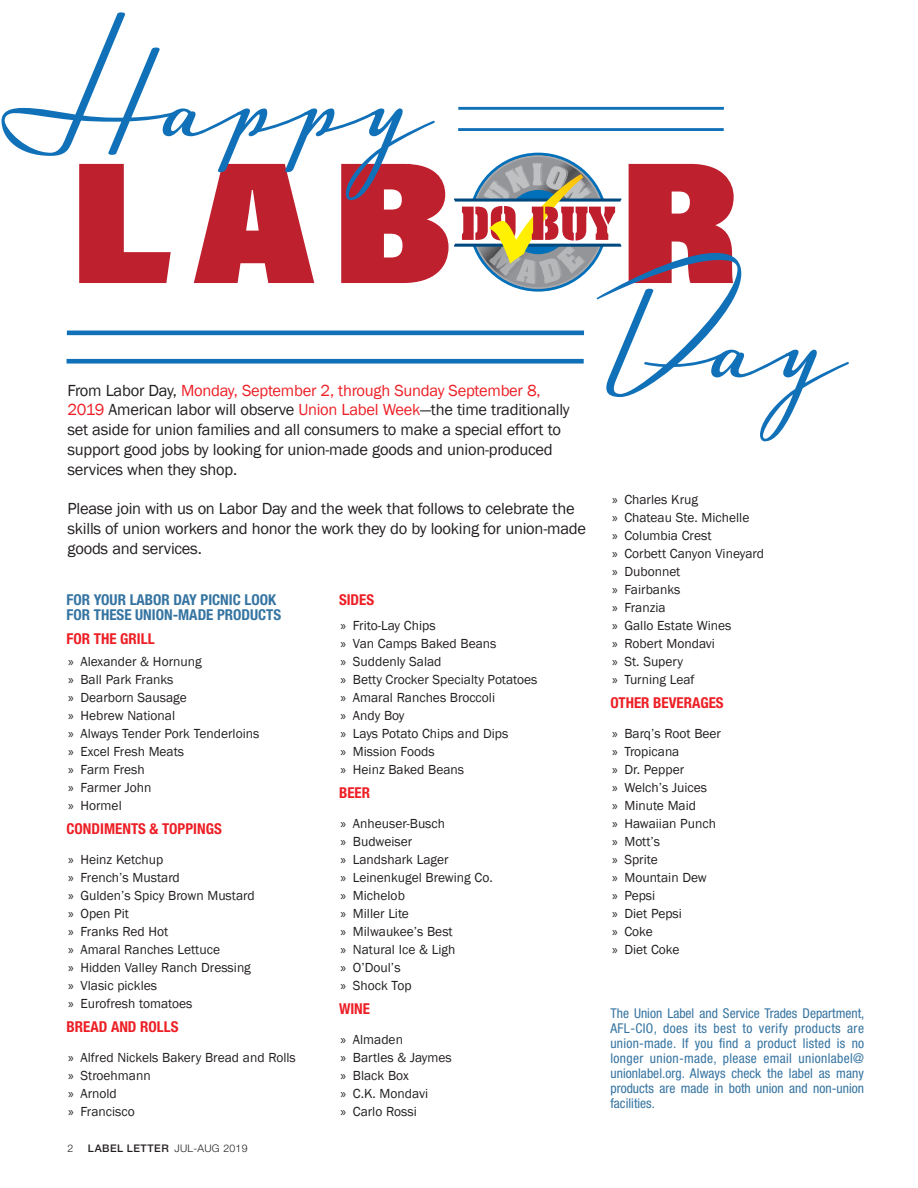
<style>
.page{position:relative;width:918px;height:1188px;background:#fff}
.page>*{position:absolute;margin:0;border:0;box-sizing:border-box;transform-origin:0 0}
.t1{font:173.7px "Luxus Brut";color:#1070b8}
.Do_Buy_Copy{font:16.5px/19.8px "Franklin Gothic";letter-spacing:-.015em;color:#231f20}
.Do_Buy_subhead{font:700 condensed 15px "Helvetica Neue LT Std";color:#ed1f26}
.Do_Buy_subhead-2{font:700 condensed 15px/15px "Helvetica Neue LT Std";color:#3574a1}
.t2{font:13.5px "Franklin Gothic";color:#231f20}
.Do_buy_list{font:condensed 13.5px/15px "Helvetica Neue LT Std";color:#3574a1;text-align:justify}
.t3{font:500 10.5px "Helvetica Neue LT Std";letter-spacing:.045em;color:#231f20}
.t4{font:300 10.5px "Helvetica Neue LT Std";color:#231f20}
.s1{color:#ed1f26}
.s2{font-family:"Myriad Pro"}
.s3{font-weight:300}
</style>
<div class="page">
<svg style="left:79px;top:164px;width:92px;height:119px"></svg>
<svg style="left:194px;top:164px;width:120px;height:119px"></svg>
<svg style="left:629px;top:164px;width:105px;height:119px;background:#c63a47"></svg>
<svg style="left:341px;top:153px;width:280px;height:139px"></svg>
<hr style="left:67px;top:331px;width:517px;height:4px;background:#1070b8">
<div style="left:67px;top:359px;width:517px;height:5px;background:#1070b8"></div>
<hr style="left:458px;top:107px;width:266px;height:3px;background:#1070b8">
<hr style="left:458px;top:128px;width:266px;height:3px;background:#1070b8">
<p class="t1" style="left:5px;top:-25px;width:434px">Happy</p>
<p class="Do_Buy_Copy" style="left:68px;top:381px;width:504px">From Labor Day, <span class="s1">Monday, September 2, through Sunday September 8, 2019</span> American labor will observe <span class="s1">Union Label Week</span>—the time traditionally set aside for union families and all consumers to make a special effort to support good jobs by looking for union-made goods and union-produced services when they shop.</p>
<p class="Do_Buy_Copy" style="left:68px;top:499px;width:520px">Please join with us on Labor Day and the week that follows to celebrate the skills of union workers and honor the work they do by looking for union-made goods and services.</p>
<p class="Do_Buy_subhead-2" style="left:67px;top:592px;width:216px">FOR YOUR LABOR DAY PICNIC LOOK<br>FOR THESE UNION-MADE PRODUCTS</p>
<p class="Do_Buy_subhead" style="left:67px;top:629px;width:90px">FOR THE GRILL</p>
<p class="t2" style="left:68px;top:653px;width:135px"><span class="s2">»</span> Alexander &amp; Hornung</p>
<p class="t2" style="left:68px;top:671px;width:107px"><span class="s2">»</span> Ball Park Franks</p>
<p class="t2" style="left:68px;top:689px;width:120px"><span class="s2">»</span> Dearborn Sausage</p>
<p class="t2" style="left:68px;top:707px;width:109px"><span class="s2">»</span> Hebrew National</p>
<p class="t2" style="left:68px;top:725px;width:193px"><span class="s2">»</span> Always Tender Pork Tenderloins</p>
<p class="t2" style="left:68px;top:743px;width:118px"><span class="s2">»</span> Excel Fresh Meats</p>
<p class="t2" style="left:68px;top:761px;width:78px"><span class="s2">»</span> Farm Fresh</p>
<p class="t2" style="left:68px;top:779px;width:85px"><span class="s2">»</span> Farmer John</p>
<p class="t2" style="left:68px;top:797px;width:55px"><span class="s2">»</span> Hormel</p>
<p class="Do_Buy_subhead" style="left:67px;top:820px;width:157px">CONDIMENTS &amp; TOPPINGS</p>
<p class="t2" style="left:68px;top:851px;width:97px"><span class="s2">»</span> Heinz Ketchup</p>
<p class="t2" style="left:68px;top:869px;width:113px"><span class="s2">»</span> French’s Mustard</p>
<p class="t2" style="left:68px;top:887px;width:188px"><span class="s2">»</span> Gulden’s Spicy Brown Mustard</p>
<p class="t2" style="left:68px;top:905px;width:62px"><span class="s2">»</span> Open Pit</p>
<p class="t2" style="left:68px;top:923px;width:102px"><span class="s2">»</span> Franks Red Hot</p>
<p class="t2" style="left:68px;top:941px;width:154px"><span class="s2">»</span> Amaral Ranches Lettuce</p>
<p class="t2" style="left:68px;top:959px;width:184px"><span class="s2">»</span> Hidden Valley Ranch Dressing</p>
<p class="t2" style="left:68px;top:977px;width:91px"><span class="s2">»</span> Vlasic pickles</p>
<p class="t2" style="left:68px;top:995px;width:126px"><span class="s2">»</span> Eurofresh tomatoes</p>
<p class="Do_Buy_subhead" style="left:67px;top:1018px;width:113px">BREAD AND ROLLS</p>
<p class="t2" style="left:68px;top:1049px;width:229px"><span class="s2">»</span> Alfred Nickels Bakery Bread and Rolls</p>
<p class="t2" style="left:68px;top:1067px;width:84px"><span class="s2">»</span> Stroehmann</p>
<p class="t2" style="left:68px;top:1085px;width:50px"><span class="s2">»</span> Arnold</p>
<p class="t2" style="left:68px;top:1103px;width:68px"><span class="s2">»</span> Francisco</p>
<p class="Do_Buy_subhead" style="left:339px;top:590px;width:37px">SIDES</p>
<p class="t2" style="left:340px;top:617px;width:97px"><span class="s2">»</span> Frito-Lay Chips</p>
<p class="t2" style="left:340px;top:635px;width:158px"><span class="s2">»</span> Van Camps Baked Beans</p>
<p class="t2" style="left:340px;top:653px;width:103px"><span class="s2">»</span> Suddenly Salad</p>
<p class="t2" style="left:340px;top:671px;width:198px"><span class="s2">»</span> Betty Crocker Specialty Potatoes</p>
<p class="t2" style="left:340px;top:689px;width:156px"><span class="s2">»</span> Amaral Ranches Broccoli</p>
<p class="t2" style="left:340px;top:707px;width:66px"><span class="s2">»</span> Andy Boy</p>
<p class="t2" style="left:340px;top:725px;width:169px"><span class="s2">»</span> Lays Potato Chips and Dips</p>
<p class="t2" style="left:340px;top:743px;width:96px"><span class="s2">»</span> Mission Foods</p>
<p class="t2" style="left:340px;top:761px;width:125px"><span class="s2">»</span> Heinz Baked Beans</p>
<p class="Do_Buy_subhead" style="left:339px;top:784px;width:33px">BEER</p>
<p class="t2" style="left:340px;top:815px;width:106px"><span class="s2">»</span> Anheuser-Busch</p>
<p class="t2" style="left:340px;top:833px;width:73px"><span class="s2">»</span> Budweiser</p>
<p class="t2" style="left:340px;top:851px;width:110px"><span class="s2">»</span> Landshark Lager</p>
<p class="t2" style="left:340px;top:869px;width:154px"><span class="s2">»</span> Leinenkugel Brewing Co.</p>
<p class="t2" style="left:340px;top:887px;width:66px"><span class="s2">»</span> Michelob</p>
<p class="t2" style="left:340px;top:905px;width:70px"><span class="s2">»</span> Miller Lite</p>
<p class="t2" style="left:340px;top:923px;width:114px"><span class="s2">»</span> Milwaukee’s Best</p>
<p class="t2" style="left:340px;top:941px;width:117px"><span class="s2">»</span> Natural Ice &amp; Ligh</p>
<p class="t2" style="left:340px;top:959px;width:62px"><span class="s2">»</span> O’Doul’s</p>
<p class="t2" style="left:340px;top:977px;width:73px"><span class="s2">»</span> Shock Top</p>
<p class="Do_Buy_subhead" style="left:339px;top:1000px;width:33px">WINE</p>
<p class="t2" style="left:340px;top:1031px;width:64px"><span class="s2">»</span> Almaden</p>
<p class="t2" style="left:340px;top:1049px;width:113px"><span class="s2">»</span> Bartles &amp; Jaymes</p>
<p class="t2" style="left:340px;top:1067px;width:70px"><span class="s2">»</span> Black Box</p>
<p class="t2" style="left:340px;top:1085px;width:89px"><span class="s2">»</span> C.K. Mondavi</p>
<p class="t2" style="left:340px;top:1103px;width:78px"><span class="s2">»</span> Carlo Rossi</p>
<p class="t1" style="left:597px;top:216px;width:256px">Day</p>
<p class="t2" style="left:612px;top:491px;width:88px"><span class="s2">»</span> Charles Krug</p>
<p class="t2" style="left:612px;top:509px;width:139px"><span class="s2">»</span> Chateau Ste. Michelle</p>
<p class="t2" style="left:612px;top:527px;width:101px"><span class="s2">»</span> Columbia Crest</p>
<p class="t2" style="left:612px;top:545px;width:154px"><span class="s2">»</span> Corbett Canyon Vineyard</p>
<p class="t2" style="left:612px;top:563px;width:70px"><span class="s2">»</span> Dubonnet</p>
<p class="t2" style="left:612px;top:581px;width:70px"><span class="s2">»</span> Fairbanks</p>
<p class="t2" style="left:612px;top:599px;width:55px"><span class="s2">»</span> Franzia</p>
<p class="t2" style="left:612px;top:617px;width:121px"><span class="s2">»</span> Gallo Estate Wines</p>
<p class="t2" style="left:612px;top:635px;width:105px"><span class="s2">»</span> Robert Mondavi</p>
<p class="t2" style="left:612px;top:653px;width:73px"><span class="s2">»</span> St. Supery</p>
<p class="t2" style="left:612px;top:671px;width:84px"><span class="s2">»</span> Turning Leaf</p>
<p class="Do_Buy_subhead" style="left:610px;top:694px;width:115px">OTHER BEVERAGES</p>
<p class="t2" style="left:612px;top:725px;width:111px"><span class="s2">»</span> Barq’s Root Beer</p>
<p class="t2" style="left:612px;top:743px;width:69px"><span class="s2">»</span> Tropicana</p>
<p class="t2" style="left:612px;top:761px;width:74px"><span class="s2">»</span> Dr. Pepper</p>
<p class="t2" style="left:612px;top:779px;width:97px"><span class="s2">»</span> Welch’s Juices</p>
<p class="t2" style="left:612px;top:797px;width:86px"><span class="s2">»</span> Minute Maid</p>
<p class="t2" style="left:612px;top:815px;width:106px"><span class="s2">»</span> Hawaiian Punch</p>
<p class="t2" style="left:612px;top:833px;width:50px"><span class="s2">»</span> Mott’s</p>
<p class="t2" style="left:612px;top:851px;width:47px"><span class="s2">»</span> Sprite</p>
<p class="t2" style="left:612px;top:869px;width:96px"><span class="s2">»</span> Mountain Dew</p>
<p class="t2" style="left:612px;top:887px;width:45px"><span class="s2">»</span> Pepsi</p>
<p class="t2" style="left:612px;top:905px;width:72px"><span class="s2">»</span> Diet Pepsi</p>
<p class="t2" style="left:612px;top:923px;width:42px"><span class="s2">»</span> Coke</p>
<p class="t2" style="left:612px;top:941px;width:69px"><span class="s2">»</span> Diet Coke</p>
<p class="Do_buy_list" style="left:610px;top:1005px;width:256px">The Union Label and Service Trades Department, AFL-CIO, does its best to verify products are union-made. If you find a product listed is no longer union-made, please email unionlabel@ unionlabel.org. Always check the label as many products are made in both union and non-union facilities.</p>
<p class="t4" style="left:68px;top:1142px;width:7px">2</p>
<p class="t3" style="left:88px;top:1142px;width:161px">LABEL LETTER <span class="s3">JUL-AUG 2019</span></p>
</div>
